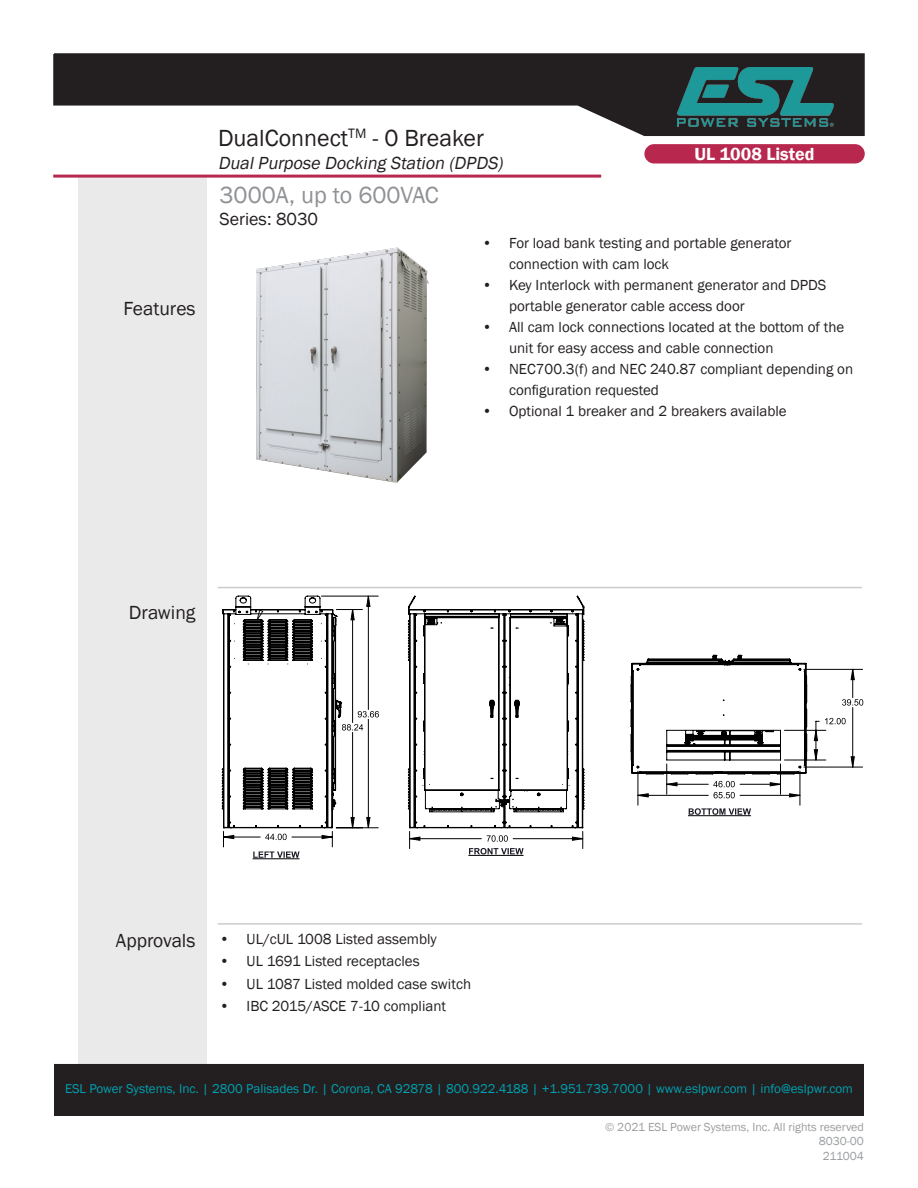
<style>
.page{position:relative;width:918px;height:1188px;background:#fff}
.page>*{position:absolute;margin:0;border:0;box-sizing:border-box;transform-origin:0 0}
.t1{font:24px "Franklin Gothic";color:#231f20}
.t2{font:24px "Franklin Gothic";color:#8f9194}
.t3{font:19.5px "Franklin Gothic";color:#231f20}
.t4{font:italic 18px "Franklin Gothic";color:#231f20}
.t5{font:600 18px "Franklin Gothic";color:#fff}
.t6{font:18px "Franklin Gothic";color:#231f20}
.t7{font:15px/21px "Franklin Gothic";color:#231f20}
.t8{font:13.2px "Franklin Gothic";color:#00a0b0}
.t9{font:12px "Franklin Gothic";color:#9b9da0}
</style>
<div class="page">
<svg style="left:53px;top:53px;width:812px;height:84px"></svg>
<div style="left:78px;top:177px;width:128px;height:938px;background:#eaeaea"></div>
<hr style="left:53px;top:175px;width:548px;height:3px;background:#b8274e">
<div style="left:55px;top:1065px;width:808px;height:50px;background:#231f20"></div>
<div style="left:54px;top:1064px;width:810px;height:52px;border:2px solid #231f20"></div>
<div style="left:644px;top:144px;width:221px;height:19px;background:#b8274e;border-radius:10px"></div>
<img style="left:677px;top:68px;width:156px;height:58px">
<hr style="left:218px;top:587px;width:644px;height:1px;background:#312f30">
<hr style="left:218px;top:923px;width:644px;height:2px;background:#312f30">
<hr style="left:468px;top:855px;width:56px;height:1px;background:#000">
<hr style="left:253px;top:858px;width:47px;height:1px;background:#000">
<hr style="left:804px;top:767px;width:59px;height:1px;background:#000">
<svg style="left:854px;top:669px;width:9px;height:37px"></svg>
<svg style="left:407px;top:621px;width:447px;height:196px"></svg>
<svg style="left:408px;top:595px;width:177px;height:260px"></svg>
<svg style="left:221px;top:595px;width:158px;height:263px"></svg>
<svg style="left:630px;top:653px;width:178px;height:122px"></svg>
<img style="left:256px;top:247px;width:173px;height:236px">
<p class="t3" style="left:123px;top:296px;width:74px">Features</p>
<p class="t1" style="left:218px;top:124px;width:267px">DualConnect<sup>TM</sup> - 0 Breaker</p>
<p class="t4" style="left:218px;top:152px;width:290px">DualPurpose Docking Station (DPDS)</p>
<p class="t2" style="left:220px;top:180px;width:221px">3000A, up to 600VAC</p>
<p class="t6" style="left:220px;top:208px;width:100px">Series: 8030</p>
<p class="t5" style="left:695px;top:143px;width:121px">UL 1008 Listed</p>
<p class="t7" style="left:509px;top:233px;width:284px;text-indent:-27px">• For load bank testing and portable generator connection with cam lock</p>
<p class="t7" style="left:509px;top:275px;width:319px;text-indent:-27px">• Key Interlock with permanent generator and DPDS portable generator cable access door</p>
<p class="t7" style="left:509px;top:317px;width:337px;text-indent:-27px">• All cam lock connections located at the bottom of the unit for easy access and cable connection</p>
<p class="t7" style="left:509px;top:359px;width:346px;text-indent:-27px">• NEC700.3(f) and NEC 240.87 compliant depending on configuration requested</p>
<p class="t7" style="left:482px;top:401px;width:306px">• Optional 1 breaker and 2 breakers available</p>
<p class="t3" style="left:129px;top:600px;width:68px">Drawing</p>
<p class="t3" style="left:116px;top:928px;width:81px">Approvals</p>
<p class="t7" style="left:220px;top:929px;width:219px">• UL/cUL 1008 Listed assembly</p>
<p class="t7" style="left:220px;top:951px;width:202px">• UL 1691 Listed receptacles</p>
<p class="t7" style="left:220px;top:974px;width:253px">• UL 1087 Listed molded case switch</p>
<p class="t7" style="left:220px;top:996px;width:228px">• IBC 2015/ASCE 7-10 compliant</p>
<p class="t8" style="left:65px;top:1080px;width:790px">ESL Power Systems, Inc. | 2800 Palisades Dr. | Corona, CA 92878 | 800.922.4188 | +1.951.739.7000 | www.eslpwr.com | info@eslpwr.com</p>
<p class="t9" style="left:605px;top:1119px;width:260px">© 2021 ESL Power Systems, Inc. All rights reserved</p>
<p class="t9" style="left:819px;top:1134px;width:47px">8030-00</p>
<p class="t9" style="left:823px;top:1148px;width:43px">211004</p>
</div>
